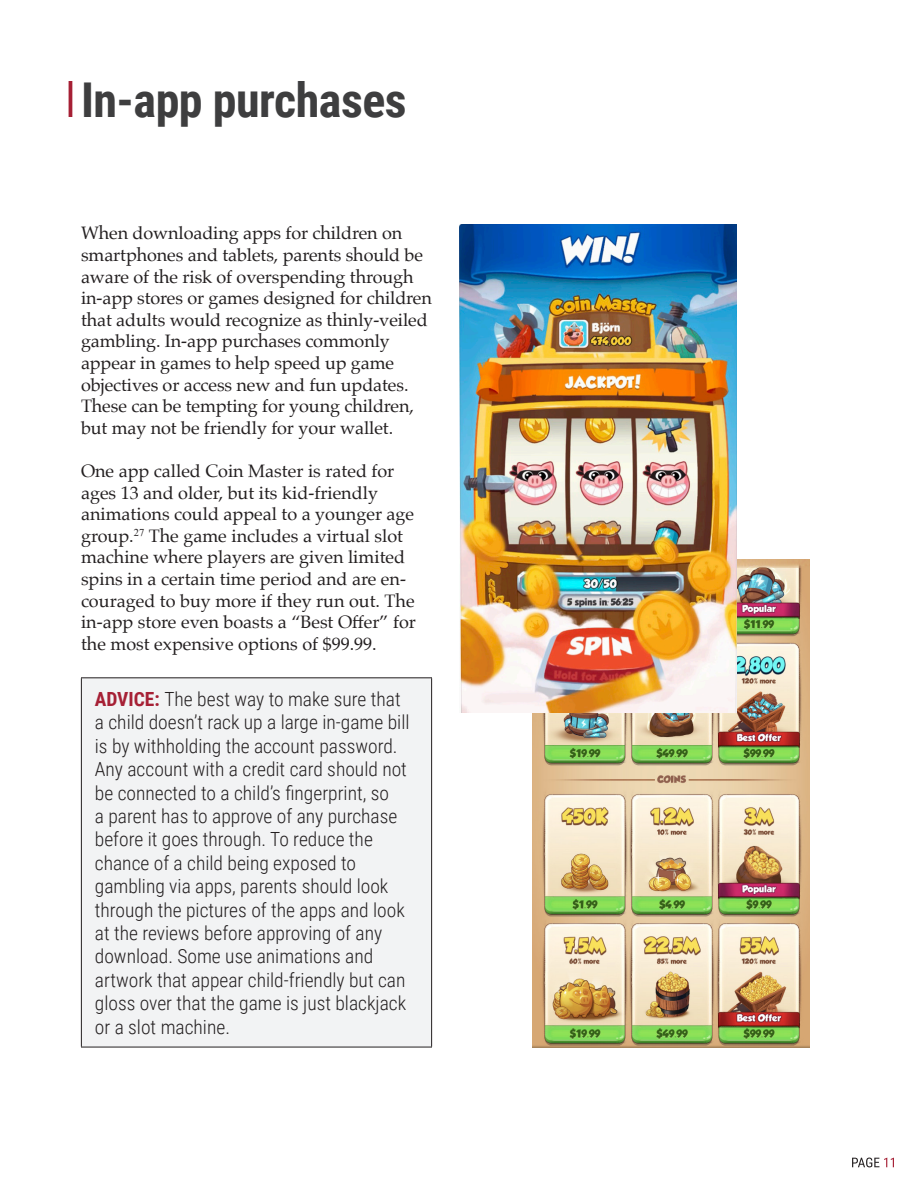
<style>
.page{position:relative;width:918px;height:1188px;background:#fff}
.page>*{position:absolute;margin:0;border:0;box-sizing:border-box;transform-origin:0 0}
.Section_Header{font:700 48px "Roboto Condensed";letter-spacing:-.01em;color:#3e3e3f}
.box{font:300 19.5px/23.4px "Roboto Condensed";color:#231f20}
.Body{font:18px/21.6px "Palatino";letter-spacing:-.005em;color:#231f20}
.s1{font-weight:700;color:#a62035}
</style>
<div class="page">
<svg style="left:852px;top:1158px;width:42px;height:9px"></svg>
<hr style="left:69px;top:81px;width:3px;height:36px;background:#a62035">
<div style="left:81px;top:678px;width:351px;height:369px;background:#f2f3f4"></div>
<hr style="left:81px;top:677px;width:351px;height:1px;background:#231f20">
<hr style="left:81px;top:678px;width:1px;height:369px;background:#231f20">
<hr style="left:431px;top:678px;width:1px;height:369px;background:#231f20">
<hr style="left:81px;top:1047px;width:351px;height:1px;background:#231f20">
<img style="left:532px;top:560px;width:278px;height:488px">
<img style="left:459px;top:225px;width:278px;height:487px">
<p class="Section_Header" style="left:81px;top:66px;width:327px">In-app purchases</p>
<p class="Body" style="left:81px;top:222px;width:352px">When downloading apps for children on smartphones and tablets, parents should be aware of the risk of overspending through in-app stores or games designed for children that adults would recognize as thinly-veiled gambling. In-app purchases commonly appear in games to help speed up game objectives or access new and fun updates.<br>These can be tempting for young children, but may not be friendly for your wallet.</p>
<p class="Body" style="left:81px;top:460px;width:337px">One app called Coin Master is rated for ages 13 and older, but its kid-friendly animations could appeal to a younger age group.<sup>27</sup> The game includes a virtual slot machine where players are given limited spins in a certain time period and are en&shy;couraged to buy more if they run out. The in-app store even boasts a “Best Offer” for the most expensive options of $99.99.</p>
<p class="box" style="left:95px;top:687px;width:316px"><span class="s1">ADVICE:</span> The best way to make sure that a child doesn’t rack up a large in-game bill is by withholding the account password.<br>Any account with a credit card should not be connected to a child’s fingerprint, so<br>a parent has to approve of any purchase before it goes through. To reduce the chance of a child being exposed to gambling via apps, parents should look through the pictures of the apps and look at the reviews before approving of any download. Some use animations and artwork that appear child-friendly but can gloss over that the game is just blackjack or a slot machine.</p>
</div>
